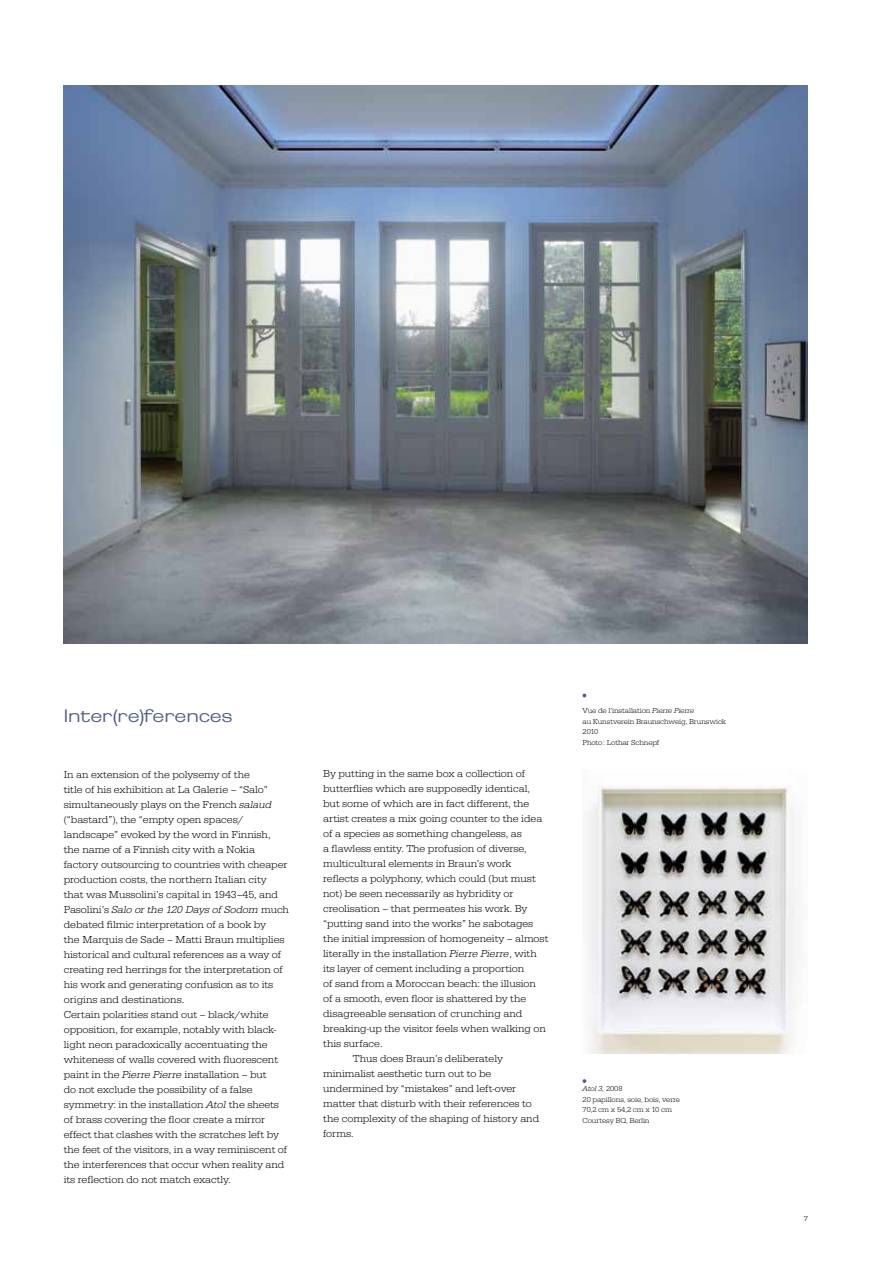
<style>
.page{position:relative;width:893px;height:1263px;background:#fff}
.page>*{position:absolute;margin:0;border:0;box-sizing:border-box;transform-origin:0 0}
.t1{font:18px "Cg Brazilia Three";color:#4f5d89}
.t2{font:10.5px/15px "URW Egyptienne T Ligh Wide";letter-spacing:-.005em;color:#000}
.t3{font:10.5px "URW Egyptienne T Ligh Wide Obli";letter-spacing:-.005em;color:#000}
.t4{font:7.5px/10.5px "URW Egyptienne T Ligh Wide";letter-spacing:-.015em;color:#000}
.t5{font:7.5px "URW Egyptienne T Ligh Wide Obli";color:#000}
.s1{font-family:"URW Egyptienne T Ligh Wide Obli"}
.s2{font-family:"URW Egyptienne T Ligh Wide"}
</style>
<div class="page">
<svg style="left:583px;top:1079px;width:3px;height:4px"></svg>
<img style="left:64px;top:85px;width:744px;height:558px">
<img style="left:588px;top:786px;width:210px;height:268px">
<h1 class="t1" style="left:64px;top:704px;width:170px">Inter(re)ferences</h1>
<p class="t2" style="left:64px;top:766px;width:225px">In an extension of the polysemy of the<br>title of his exhibition at La Galerie – “Salo” simultaneously plays on the French <span class="s1">salaud </span>(“bastard”), the “empty open spaces/ landscape” evoked by the word in Finnish, the name of a Finnish city with a Nokia factory outsourcing to countries with cheaper production costs, the northern Italian city that was Mussolini’s capital in 1943–45, and</p>
<p class="t3" style="left:64px;top:903px;width:227px"><span class="s2">Pasolini’s</span> Salo or the 120 Days of Sodom <span class="s2">much</span></p>
<p class="t2" style="left:64px;top:917px;width:225px">debated filmic interpretation of a book by<br>the Marquis de Sade – Matti Braun multiplies historical and cultural references as a way of creating red herrings for the interpretation of his work and generating confusion as to its origins and destinations.<br>Certain polarities stand out – black/white opposition, for example, notably with black&shy;light neon paradoxically accentuating the whiteness of walls covered with fluorescent paint in the <span class="s1">Pierre Pierre</span> installation – but<br>do not exclude the possibility of a false symmetry: in the installation <span class="s1">Atol</span> the sheets of brass covering the floor create a mirror effect that clashes with the scratches left by the feet of the visitors, in a way reminiscent of the interferences that occur when reality and its reflection do not match exactly.</p>
<p class="t2" style="left:323px;top:766px;width:204px">By putting in the same box a collection of</p>
<p class="t2" style="left:323px;top:781px;width:208px">butterflies which are supposedly identical,</p>
<p class="t2" style="left:323px;top:796px;width:208px">but some of which are in fact different, the</p>
<p class="t2" style="left:323px;top:811px;width:221px">artist creates a mix going counter to the idea</p>
<p class="t2" style="left:323px;top:826px;width:200px">of a species as something changeless, as</p>
<p class="t2" style="left:323px;top:841px;width:205px">a flawless entity. The profusion of diverse,</p>
<p class="t2" style="left:323px;top:856px;width:190px">multicultural elements in Braun’s work</p>
<p class="t2" style="left:323px;top:871px;width:214px">reflects a polyphony, which could (but must</p>
<p class="t2" style="left:323px;top:886px;width:192px">not) be seen necessarily as hybridity or</p>
<p class="t2" style="left:323px;top:901px;width:206px">creolisation – that permeates his work. By</p>
<p class="t2" style="left:323px;top:916px;width:212px">“putting sand into the works” he sabotages</p>
<p class="t2" style="left:323px;top:931px;width:227px">the initial impression of homogeneity – almost</p>
<p class="t2" style="left:323px;top:946px;width:215px">literally in the installation <span class="s1">Pierre Pierre</span>, with</p>
<p class="t2" style="left:323px;top:961px;width:203px">its layer of cement including a proportion</p>
<p class="t2" style="left:323px;top:976px;width:214px">of sand from a Moroccan beach: the illusion</p>
<p class="t2" style="left:323px;top:991px;width:205px">of a smooth, even floor is shattered by the</p>
<p class="t2" style="left:323px;top:1006px;width:201px">disagreeable sensation of crunching and</p>
<p class="t2" style="left:323px;top:1021px;width:224px">breaking-up the visitor feels when walking on</p>
<p class="t2" style="left:323px;top:1036px;width:61px">this surface.</p>
<p class="t2" style="left:353px;top:1051px;width:151px">Thus does Braun’s deliberately</p>
<p class="t2" style="left:323px;top:1066px;width:170px">minimalist aesthetic turn out to be</p>
<p class="t2" style="left:323px;top:1081px;width:195px">undermined by “mistakes” and left-over</p>
<p class="t2" style="left:323px;top:1096px;width:210px">matter that disturb with their references to</p>
<p class="t2" style="left:323px;top:1111px;width:217px">the complexity of the shaping of history and</p>
<p class="t2" style="left:323px;top:1126px;width:32px">forms.</p>
<p class="t4" style="left:583px;top:705px;width:145px">Vue de l’installation <span class="s1">Pierre Pierre<br></span>au Kunstverein Braunschweig, Brunswick<br>2010<br>Photo: Lothar Schnepf</p>
<p class="t5" style="left:583px;top:1084px;width:41px">Atol 3, <span class="s2">2008</span></p>
<p class="t4" style="left:583px;top:1094px;width:99px">20 papillons, soie, bois, verre<br>70,2 cm x 54,2 cm x 10 cm<br>Courtesy BQ, Berlin</p>
<p class="t4" style="left:804px;top:1213px;width:6px">7</p>
</div>
